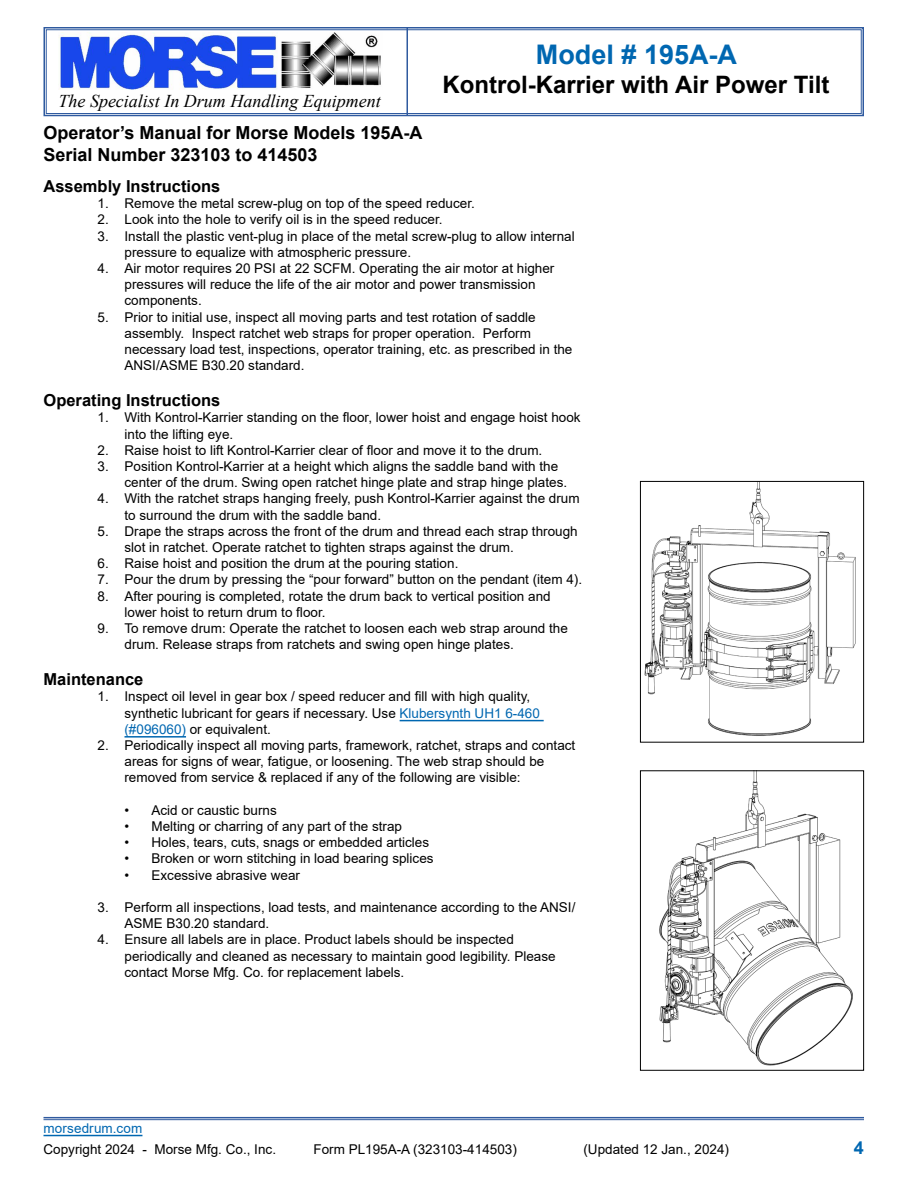
<style>
.page{position:relative;width:918px;height:1188px;background:#fff}
.page>*{position:absolute;margin:0;border:0;box-sizing:border-box;transform-origin:0 0}
.t1{font:700 27px "Arial";color:#0067b1}
.t2{font:700 24px "Arial";color:#000}
.t3{font:700 18px/21.6px "Arial";color:#000}
.t4{font:italic 18px "Times New Roman";color:#000}
.t5{font:700 18px "Arial";color:#0067b1}
.t6{font:700 16.5px "Arial";color:#000}
.t7{font:13.5px/16.2px "Arial";color:#000}
.t8{font:13.5px "Arial";letter-spacing:.01em;color:#0067b1}
.s1{color:#0067b1}
</style>
<div class="page">
<svg style="left:43px;top:27px;width:821px;height:90px"></svg>
<div style="left:46px;top:29px;width:816px;height:85px;border:1px solid #2f5a9f"></div>
<hr style="left:406px;top:28px;width:2px;height:88px;background:#2f5a9f">
<hr style="left:44px;top:1135px;width:98px;height:1px;background:#0067b1">
<hr style="left:44px;top:1117px;width:820px;height:1px;background:#2f5a9f">
<hr style="left:44px;top:1119px;width:820px;height:1px;background:#2f5a9f">
<hr style="left:400px;top:720px;width:144px;height:1px;background:#0067b1">
<hr style="left:124px;top:736px;width:62px;height:2px;background:#0067b1">
<img style="left:644px;top:483px;width:212px;height:253px">
<div style="left:640px;top:481px;width:224px;height:262px;border:1px solid #000"></div>
<img style="left:659px;top:772px;width:194px;height:294px">
<div style="left:640px;top:770px;width:224px;height:301px;border:1px solid #000"></div>
<h3 class="t4" style="left:58px;top:89px;width:324px">The Specialist In Drum Handling Equipment</h3>
<h3 class="t3" style="left:44px;top:122px;width:381px">Operator’s Manual for Morse Models 195A-A<br>Serial Number 323103 to 414503</h3>
<h1 class="t1" style="left:536px;top:35px;width:203px">Model # 195A-A</h1>
<h2 class="t2" style="left:443px;top:67px;width:388px">Kontrol-Karrier with Air Power Tilt</h2>
<p class="t6" style="left:44px;top:175px;width:178px">Assembly Instructions</p>
<p class="t7" style="left:98px;top:195px;width:379px">1. Remove the metal screw-plug on top of the speed reducer.</p>
<p class="t7" style="left:98px;top:211px;width:347px">2. Look into the hole to verify oil is in the speed reducer.</p>
<p class="t7" style="left:124px;top:228px;width:452px;text-indent:-27px">3. Install the plastic vent-plug in place of the metal screw-plug to allow internal pressure to equalize with atmospheric pressure.</p>
<p class="t7" style="left:124px;top:260px;width:431px;text-indent:-27px">4. Air motor requires 20 PSI at 22 SCFM. Operating the air motor at higher pressures will reduce the life of the air motor and power transmission components.</p>
<p class="t7" style="left:124px;top:309px;width:449px;text-indent:-27px">5. Prior to initial use, inspect all moving parts and test rotation of saddle assembly. Inspect ratchet web straps for proper operation. Perform necessary load test, inspections, operator training, etc. as prescribed in the ANSI/ASME B30.20 standard.</p>
<p class="t6" style="left:44px;top:389px;width:178px">Operating Instructions</p>
<p class="t7" style="left:124px;top:409px;width:458px;text-indent:-27px">1. With Kontrol-Karrier standing on the floor, lower hoist and engage hoist hook into the lifting eye.</p>
<p class="t7" style="left:98px;top:442px;width:446px">2. Raise hoist to lift Kontrol-Karrier clear of floor and move it to the drum.</p>
<p class="t7" style="left:124px;top:458px;width:444px;text-indent:-27px">3. Position Kontrol-Karrier at a height which aligns the saddle band with the center of the drum. Swing open ratchet hinge plate and strap hinge plates.</p>
<p class="t7" style="left:124px;top:490px;width:457px;text-indent:-27px">4. With the ratchet straps hanging freely, push Kontrol-Karrier against the drum to surround the drum with the saddle band.</p>
<p class="t7" style="left:124px;top:523px;width:455px;text-indent:-27px">5. Drape the straps across the front of the drum and thread each strap through slot in ratchet. Operate ratchet to tighten straps against the drum.</p>
<p class="t7" style="left:98px;top:555px;width:362px">6. Raise hoist and position the drum at the pouring station.</p>
<p class="t7" style="left:98px;top:571px;width:486px">7. Pour the drum by pressing the “pour forward” button on the pendant (item 4).</p>
<p class="t7" style="left:124px;top:588px;width:428px;text-indent:-27px">8. After pouring is completed, rotate the drum back to vertical position and lower hoist to return drum to floor.</p>
<p class="t7" style="left:124px;top:620px;width:445px;text-indent:-27px">9. To remove drum: Operate the ratchet to loosen each web strap around the drum. Release straps from ratchets and swing open hinge plates.</p>
<p class="t6" style="left:44px;top:668px;width:101px">Maintenance</p>
<p class="t7" style="left:124px;top:688px;width:417px;text-indent:-27px">1. Inspect oil level in gear box / speed reducer and fill with high quality, synthetic lubricant for gears if necessary. Use <span class="s1">Klubersynth UH1 6-460 (#096060)</span> or equivalent.</p>
<p class="t7" style="left:124px;top:737px;width:452px;text-indent:-27px">2. Periodically inspect all moving parts, framework, ratchet, straps and contact areas for signs of wear, fatigue, or loosening. The web strap should be removed from service &amp; replaced if any of the following are visible:</p>
<p class="t7" style="left:124px;top:802px;width:154px">• Acid or caustic burns</p>
<p class="t7" style="left:124px;top:818px;width:279px">• Melting or charring of any part of the strap</p>
<p class="t7" style="left:124px;top:834px;width:306px">• Holes, tears, cuts, snags or embedded articles</p>
<p class="t7" style="left:124px;top:850px;width:311px">• Broken or worn stitching in load bearing splices</p>
<p class="t7" style="left:124px;top:867px;width:177px">• Excessive abrasive wear</p>
<p class="t7" style="left:124px;top:899px;width:452px;text-indent:-27px">3. Perform all inspections, load tests, and maintenance according to the ANSI/<br>ASME B30.20 standard.</p>
<p class="t7" style="left:124px;top:931px;width:433px;text-indent:-27px">4. Ensure all labels are in place. Product labels should be inspected periodically and cleaned as necessary to maintain good legibility. Please contact Morse Mfg. Co. for replacement labels.</p>
<p class="t8" style="left:44px;top:1118px;width:100px">morsedrum.com</p>
<p class="t7" style="left:44px;top:1141px;width:234px">Copyright 2024 - Morse Mfg. Co., Inc.</p>
<p class="t7" style="left:314px;top:1141px;width:205px">Form PL195A-A (323103-414503)</p>
<p class="t7" style="left:584px;top:1141px;width:147px">(Updated 12 Jan., 2024)</p>
<h3 class="t5" style="left:854px;top:1135px;width:12px">4</h3>
</div>
